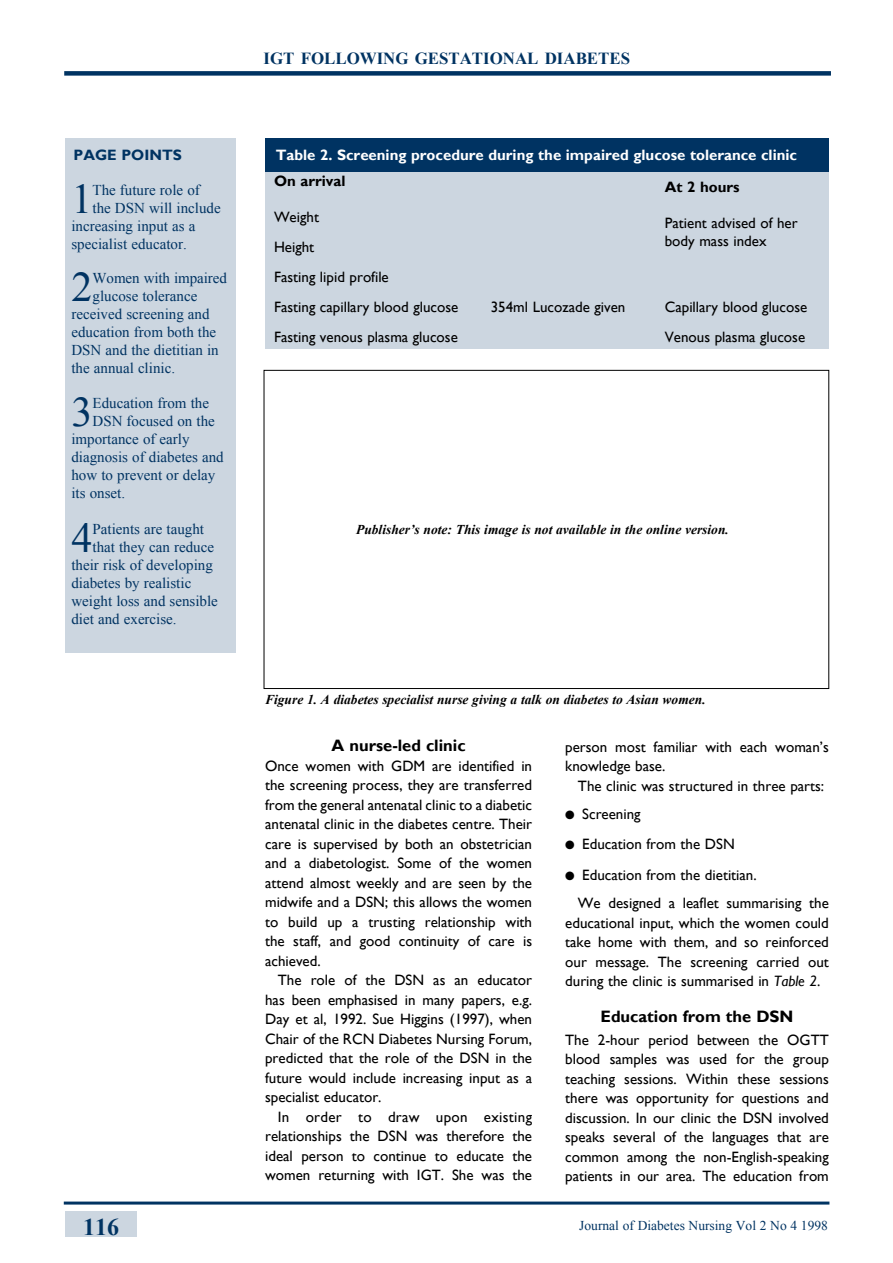
<style>
.page{position:relative;width:893px;height:1263px;background:#fff}
.page>*{position:absolute;margin:0;border:0;box-sizing:border-box;transform-origin:0 0}
.t1{font:42.15px "Times New Roman";color:#003362}
.t2{font:700 24px "Times New Roman";color:#003362}
.t3{font:700 16.8px "Times New Roman";color:#003362}
.t4{font:700 16.5px "Gill Sans";color:#000}
.t5{font:15px/19.5px "Gill Sans";color:#000;text-align:justify}
.t6{font:15px "Times New Roman";color:#003362}
.t7{font:700 15px "Gill Sans";color:#fff}
.t8{font:700 15px "Gill Sans";color:#000}
.t9{font:700 15px "Gill Sans";color:#003362}
.t10{font:italic 700 13.5px "Times New Roman";color:#000}
.t11{font:13.5px "Times New Roman";color:#003362}
.s1{font-style:italic}
</style>
<div class="page">
<div style="left:65px;top:1211px;width:72px;height:26px;background:#ccd6e0"></div>
<hr style="left:64px;top:1201px;width:765px;height:3px;background:#003362">
<div style="left:64px;top:71px;width:767px;height:5px;background:#003362"></div>
<div style="left:65px;top:138px;width:170px;height:515px;background:#ccd6e0"></div>
<div style="left:266px;top:155px;width:563px;height:194px;background:#ccd6e0"></div>
<div style="left:266px;top:138px;width:563px;height:34px;background:#003362"></div>
<p class="t9" style="left:74px;top:146px;width:12px">Pag</p>
<p class="t9" style="left:107px;top:146px;width:76px">e poi nts</p>
<h1 class="t1" style="left:71px;top:170px;width:23px">1</h1>
<p class="t6" style="left:93px;top:179px;width:109px">The future role of</p>
<p class="t6" style="left:93px;top:197px;width:130px">the DSN will include</p>
<p class="t6" style="left:71px;top:215px;width:126px">increasing input as a</p>
<p class="t6" style="left:71px;top:233px;width:117px">specialist educator.</p>
<h1 class="t1" style="left:71px;top:259px;width:23px">2</h1>
<p class="t6" style="left:93px;top:268px;width:136px">Women with impaired</p>
<p class="t6" style="left:93px;top:286px;width:106px">glucose tolerance</p>
<p class="t6" style="left:71px;top:304px;width:140px">received screening and</p>
<p class="t6" style="left:71px;top:322px;width:146px">education from both the</p>
<p class="t6" style="left:71px;top:340px;width:149px">DSN and the dietitian in</p>
<p class="t6" style="left:71px;top:358px;width:105px">the annual clinic.</p>
<h1 class="t1" style="left:71px;top:383px;width:23px">3</h1>
<p class="t6" style="left:93px;top:392px;width:118px">Education from the</p>
<p class="t6" style="left:93px;top:410px;width:124px">DSN focused on the</p>
<p class="t6" style="left:71px;top:428px;width:120px">importance of early</p>
<p class="t6" style="left:71px;top:446px;width:154px">diagnosis of diabetes and</p>
<p class="t6" style="left:71px;top:464px;width:145px">how to prevent or delay</p>
<p class="t6" style="left:71px;top:482px;width:55px">its onset.</p>
<h1 class="t1" style="left:71px;top:509px;width:23px">4</h1>
<p class="t6" style="left:93px;top:518px;width:113px">Patients are taught</p>
<p class="t6" style="left:93px;top:536px;width:123px">that they can reduce</p>
<p class="t6" style="left:71px;top:554px;width:143px">their risk of developing</p>
<p class="t6" style="left:71px;top:572px;width:121px">diabetes by realistic</p>
<p class="t6" style="left:71px;top:590px;width:148px">weight loss and sensible</p>
<p class="t6" style="left:71px;top:608px;width:107px">diet and exercise.</p>
<p class="t3" style="left:264px;top:47px;width:368px">IGT FOLLOWING GESTATIONAL DIABETES</p>
<p class="t7" style="left:276px;top:146px;width:523px">Table 2. Screening procedure during the impaired glucose tolerance clinic</p>
<p class="t8" style="left:274px;top:172px;width:73px">On arrival</p>
<p class="t5" style="left:274px;top:202px;width:186px;line-height:30px;text-align:left">Weight<br>Height<br>Fasting lipid profile<br>Fasting capillary blood glucose<br>Fasting venous plasma glucose</p>
<p class="t5" style="left:491px;top:297px;width:136px">354ml Lucozade given</p>
<p class="t8" style="left:665px;top:178px;width:76px">At 2 hours</p>
<p class="t5" style="left:665px;top:214px;width:134px;line-height:18px">Patient advised of her body mass index</p>
<p class="t5" style="left:665px;top:292px;width:144px;line-height:30px">Capillary blood glucose<br>Venous plasma glucose</p>
<p class="t10" style="left:356px;top:520px;width:374px">Publisher’s note: This image is not available in the online version.</p>
<p class="t10" style="left:265px;top:690px;width:442px">Figure 1. A diabetes specialist nurse giving a talk on diabetes to Asian women.</p>
<p class="t4" style="left:332px;top:736px;width:135px">A nurse-led clinic</p>
<p class="t5" style="left:265px;top:756px;width:269px">Once women with GDM are identified in the screening process, they are transferred from the general antenatal clinic to a diabetic antenatal clinic in the diabetes centre. Their care is supervised by both an obstetrician and a diabetologist. Some of the women attend almost weekly and are seen by the midwife and a DSN; this allows the women to build up a trusting relationship with the staff, and good continuity of care is achieved.</p>
<p class="t5" style="left:265px;top:970px;width:268px;text-indent:13px">The role of the DSN as an educator has been emphasised in many papers, e.g.<br>Day et al, 1992. Sue Higgins (1997), when Chair of the RCN Diabetes Nursing Forum, predicted that the role of the DSN in the future would include increasing input as a specialist educator.</p>
<p class="t5" style="left:265px;top:1107px;width:269px;text-indent:13px">In order to draw upon existing relationships the DSN was therefore the ideal person to continue to educate the women returning with IGT. She was the</p>
<p class="t5" style="left:565px;top:737px;width:265px">person most familiar with each woman’s knowledge base.</p>
<p class="t5" style="left:578px;top:776px;width:248px">The clinic was structured in three parts:</p>
<p class="t5" style="left:565px;top:804px;width:77px">● Screening</p>
<p class="t5" style="left:565px;top:834px;width:171px">● Education from the DSN</p>
<p class="t5" style="left:578px;top:860px;width:252px;line-height:28.5px;text-indent:-13px">● Education from the dietitian.<br>We designed a leaflet summarising the</p>
<p class="t5" style="left:565px;top:913px;width:265px">educational input, which the women could take home with them, and so reinforced our message. The screening carried out during the clinic is summarised in <span class="s1">Table 2</span>.</p>
<p class="t4" style="left:600px;top:1006px;width:181px">Education from the DSN</p>
<p class="t5" style="left:565px;top:1030px;width:265px">The 2-hour period between the OGTT blood samples was used for the group teaching sessions. Within these sessions there was opportunity for questions and discussion. In our clinic the DSN involved speaks several of the languages that are common among the non-English-speaking patients in our area. The education from</p>
<h2 class="t2" style="left:83px;top:1210px;width:37px">116</h2>
<p class="t11" style="left:579px;top:1217px;width:250px">Journal of Diabetes Nursing Vol 2 No 4 1998</p>
</div>
